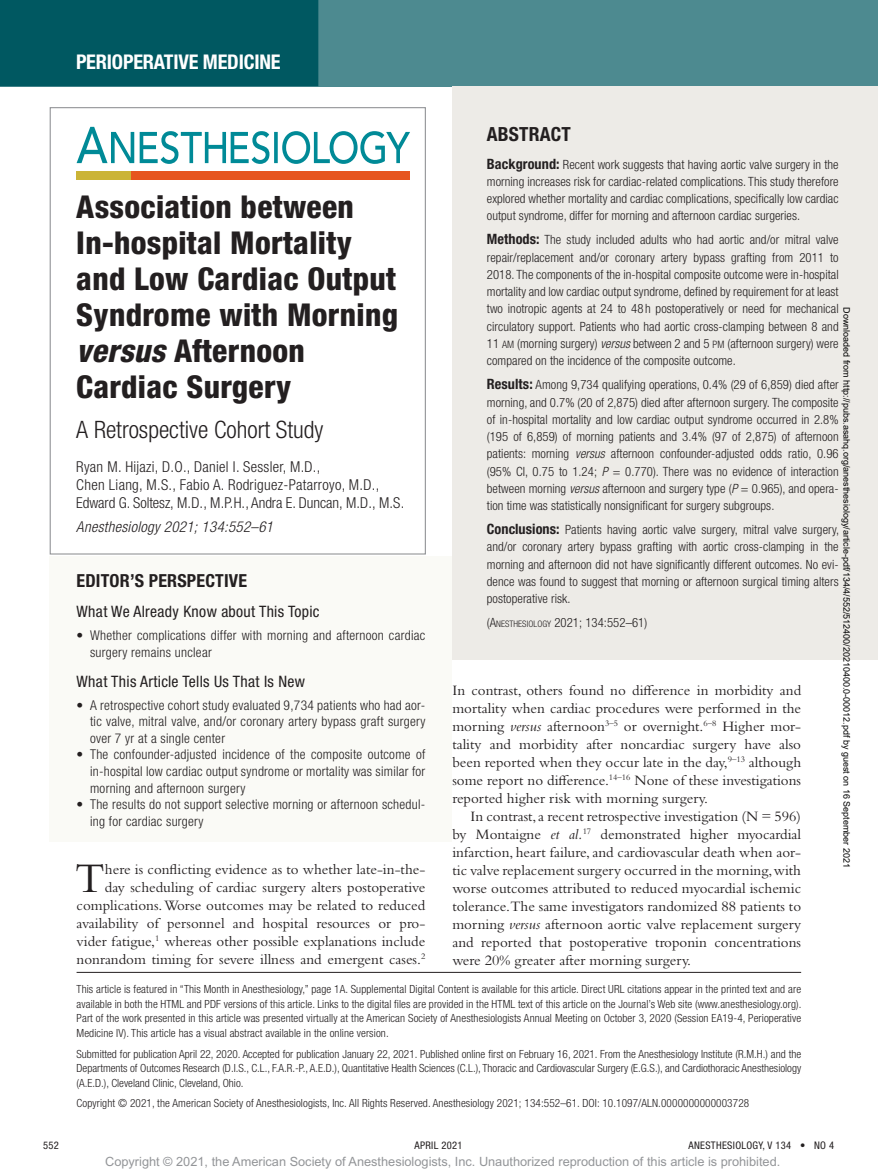
<style>
.page{position:relative;width:878px;height:1175px;background:#fff}
.page>*{position:absolute;margin:0;border:0;box-sizing:border-box;transform-origin:0 0}
.t1{font:43.95px "Bembo Std";color:#231f20}
.t2{font:800 condensed 31.5px/36px "Helvetica Neue LT Std";letter-spacing:.01em;color:#231f20}
.t3{font:300 condensed 24px "Helvetica Neue LT Std";color:#231f20}
.t4{font:700 condensed 20.25px "Helvetica Neue LT Std";letter-spacing:-.01em;color:#fff}
.t5{font:700 condensed 19.5px "Helvetica Neue LT Std";color:#231f20}
.t6{font:700 condensed 18px "Helvetica Neue LT Std";color:#231f20}
.t7{font:condensed 15.75px "Helvetica Neue LT Std";letter-spacing:.02em;color:#231f20}
.t8{font:15px/18px "Bembo Std";color:#231f20;text-align:justify}
.t9{font:300 condensed 15px/18px "Helvetica Neue LT Std";letter-spacing:.02em;color:#231f20}
.t10{font:italic 300 condensed 15px "Helvetica Neue LT Std";letter-spacing:.02em;color:#231f20}
.t11{font:300 condensed 13.5px/16.5px "Helvetica Neue LT Std";letter-spacing:.02em;color:#231f20}
.t12{font:300 condensed 12.75px/17.2px "Helvetica Neue LT Std";letter-spacing:.005em;color:#231f20;text-align:justify}
.t13{font:12.75px "Arial MT Std";color:#939598}
.t14{font:300 condensed 11.25px/14.7px "Helvetica Neue LT Std";letter-spacing:.01em;color:#231f20;text-align:justify}
.t15{font:condensed 10.5px "Helvetica Neue LT Std";letter-spacing:.03em;color:#231f20}
.t16{font:9px "Arial";color:#000}
.s1{font-style:italic}
.s2{font-weight:700;font-size:14.25px}
.s3{font-family:"Helvetica Neue LT Std Lt Cn SC800";font-weight:400;font-stretch:normal;font-size:10.2px}
.s4{font-size:9px}
</style>
<div class="page">
<div style="left:0;top:0;width:878px;height:86px;background:#4d8a90"></div>
<div style="left:0;top:0;width:318px;height:86px;background:#005861"></div>
<div style="left:124px;top:171px;width:286px;height:8px;background:#e6551f"></div>
<div style="left:77px;top:171px;width:54px;height:8px;background:#cbb437"></div>
<svg style="left:77px;top:127px;width:333px;height:37px"></svg>
<div style="left:452px;top:86px;width:426px;height:89px;background:#edebe7"></div>
<div style="left:452px;top:118px;width:426px;height:135px;background:#edebe7"></div>
<div style="left:452px;top:194px;width:426px;height:204px;background:#edebe7"></div>
<div style="left:452px;top:338px;width:426px;height:205px;background:#edebe7"></div>
<div style="left:452px;top:483px;width:426px;height:153px;background:#edebe7"></div>
<div style="left:452px;top:577px;width:426px;height:83px;background:#edebe7"></div>
<hr style="left:77px;top:972px;width:724px;height:1px;background:#231f20">
<div style="left:50px;top:556px;width:402px;height:49px;background:#fafaf6"></div>
<div style="left:50px;top:590px;width:402px;height:82px;background:#fafaf6"></div>
<div style="left:50px;top:660px;width:402px;height:99px;background:#fafaf6"></div>
<div style="left:50px;top:759px;width:402px;height:82px;background:#fafaf6"></div>
<h3 class="t4" style="left:76px;top:49px;width:206px">Perioperative Medicine</h3>
<h2 class="t2" style="left:76px;top:188px;width:323px">Association between<br>In-hospital Mortality and Low Cardiac Output<br>Syndrome with Morning <span class="s1">versus</span> Afternoon<br>Cardiac Surgery</h2>
<h3 class="t3" style="left:76px;top:416px;width:248px">A Retrospective Cohort Study</h3>
<p class="t9" style="left:76px;top:457px;width:329px">Ryan M. Hijazi, D.O., Daniel I. Sessler, M.D.,<br>Chen Liang, M.S., Fabio A. Rodriguez-Patarroyo, M.D.,<br>Edward G. Soltesz, M.D., M.P.H., Andra E. Duncan, M.D., M.S.</p>
<p class="t10" style="left:76px;top:518px;width:198px">Anesthesiology 2021; 134:552–61</p>
<h3 class="t6" style="left:77px;top:569px;width:10px">EDITOR</h3>
<h3 class="t6" style="left:130px;top:569px;width:76px">’S PERSPECTIVE</h3>
<p class="t7" style="left:77px;top:602px;width:244px">What We Already Know about This Topic</p>
<p class="t11" style="left:90px;top:627px;width:337px;text-indent:-14px">• Whether complications differ with morning and afternoon cardiac surgery remains unclear</p>
<p class="t7" style="left:77px;top:672px;width:230px">What This Article Tells Us That Is New</p>
<p class="t11" style="left:90px;top:697px;width:337px;text-align:justify;text-indent:-14px">• A retrospective cohort study evaluated 9,734 patients who had aor&shy;tic valve, mitral valve, and/or coronary artery bypass graft surgery over 7 yr at a single center</p>
<p class="t11" style="left:90px;top:746px;width:337px;text-align:justify;text-indent:-14px">• The confounder-adjusted incidence of the composite outcome of in-hospital low cardiac output syndrome or mortality was similar for morning and afternoon surgery</p>
<p class="t11" style="left:90px;top:796px;width:337px;text-indent:-14px">• The results do not support selective morning or afternoon schedul&shy;ing for cardiac surgery</p>
<h1 class="t1" style="left:75px;top:852px;width:31px">T</h1>
<p class="t8" style="left:77px;top:859px;width:350px;text-align:right">here is conflicting evidence as to whether late-in-the-<br>day scheduling of cardiac surgery alters postoperative complications. Worse outcomes may be related to reduced availability of personnel and hospital resources or pro&shy;vider fatigue,<sup>1</sup> whereas other possible explanations include nonrandom timing for severe illness and emergent cases.<sup>2</sup></p>
<h3 class="t5" style="left:487px;top:122px;width:44px">ABSTRACT</h3>
<p class="t12" style="left:487px;top:155px;width:353px"><span class="s2">Background:</span> Recent work suggests that having aortic valve surgery in the morning increases risk for cardiac-related complications. This study therefore explored whether mortality and cardiac complications, specifically low cardiac output syndrome, differ for morning and afternoon cardiac surgeries.</p>
<p class="t12" style="left:487px;top:231px;width:353px"><span class="s2">Methods:</span> The study included adults who had aortic and/or mitral valve repair/replacement and/or coronary artery bypass grafting from 2011 to 2018. The components of the in-hospital composite outcome were in-hospital mortality and low cardiac output syndrome, defined by requirement for at least two inotropic agents at 24 to 48 h postoperatively or need for mechanical circulatory support. Patients who had aortic cross-clamping between 8 and 11 <span class="s3">AM</span> (morning surgery) <span class="s1">versus</span> between 2 and 5 <span class="s3">PM</span> (afternoon surgery) were compared on the incidence of the composite outcome.</p>
<p class="t12" style="left:487px;top:376px;width:353px"><span class="s2">Results:</span> Among 9,734 qualifying operations, 0.4% (29 of 6,859) died after morning, and 0.7% (20 of 2,875) died after afternoon surgery. The composite of in-hospital mortality and low cardiac output syndrome occurred in 2.8% (195 of 6,859) of morning patients and 3.4% (97 of 2,875) of afternoon patients: morning <span class="s1">versus</span> afternoon confounder-adjusted odds ratio, 0.96 (95% CI, 0.75 to 1.24; <span class="s1">P</span> = 0.770). There was no evidence of interaction between morning <span class="s1">versus</span> afternoon and surgery type (<span class="s1">P</span> = 0.965), and opera&shy;tion time was statistically nonsignificant for surgery subgroups.</p>
<p class="t12" style="left:487px;top:521px;width:354px"><span class="s2">Conclusions:</span> Patients having aortic valve surgery, mitral valve surgery, and/or coronary artery bypass grafting with aortic cross-clamping in the morning and afternoon did not have significantly different outcomes. No evi&shy;dence was found to suggest that morning or afternoon surgical timing alters postoperative risk.</p>
<p class="t12" style="left:487px;top:614px;width:162px">(A<span class="s4">NESTHESIOLOGY</span> 2021; 134:552–61)</p>
<p class="t16" style="left:850px;top:307px;width:562px;rotate:90deg">Downloaded from http://pubs.asahq.org/anesthesiology/article-pdf/134/4/552/512400/20210400.0-00012.pdf by guest on 16 September 2021</p>
<p class="t8" style="left:452px;top:681px;width:350px">In contrast, others found no difference in morbidity and mortality when cardiac procedures were performed in the morning <span class="s1">versus</span> afternoon<sup>3–5</sup> or overnight.<sup>6–8</sup> Higher mor&shy;tality and morbidity after noncardiac surgery have also been reported when they occur late in the day,<sup>9–13</sup> although some report no difference.<sup>14–16</sup> None of these investigations reported higher risk with morning surgery.</p>
<p class="t8" style="left:452px;top:807px;width:350px;text-indent:18px">In contrast, a recent retrospective investigation (N = 596) by Montaigne <span class="s1">et al.</span><sup>17</sup> demonstrated higher myocardial infarction, heart failure, and cardiovascular death when aor&shy;tic valve replacement surgery occurred in the morning, with worse outcomes attributed to reduced myocardial ischemic tolerance.The same investigators randomized 88 patients to morning <span class="s1">versus</span> afternoon aortic valve replacement surgery and reported that postoperative troponin concentrations were 20% greater after morning surgery.</p>
<p class="t14" style="left:77px;top:981px;width:726px">This article is featured in “This Month in Anesthesiology,” page 1A. Supplemental Digital Content is available for this article. Direct URL citations appear in the printed text and are available in both the HTML and PDF versions of this article. Links to the digital files are provided in the HTML text of this article on the Journal’s Web site (www.anesthesiology.org).<br>Part of the work presented in this article was presented virtually at the American Society of Anesthesiologists Annual Meeting on October 3, 2020 (Session EA19-4, Perioperative Medicine IV). This article has a visual abstract available in the online version.</p>
<p class="t14" style="left:77px;top:1046px;width:726px">Submitted for publication April 22, 2020. Accepted for publication January 22, 2021. Published online first on February 16, 2021. From the Anesthesiology Institute (R.M.H.) and the Departments of Outcomes Research (D.I.S., C.L., F.A.R.-P., A.E.D.), Quantitative Health Sciences (C.L.), Thoracic and Cardiovascular Surgery (E.G.S.), and Cardiothoracic Anesthesiology (A.E.D.), Cleveland Clinic, Cleveland, Ohio.</p>
<p class="t14" style="left:77px;top:1096px;width:674px">Copyright © 2021, the American Society of Anesthesiologists, Inc. All Rights Reserved. Anesthesiology 2021; 134:552–61. DOI: 10.1097/ALN.0000000000003728</p>
<p class="t15" style="left:43px;top:1139px;width:17px">552</p>
<p class="t15" style="left:414px;top:1139px;width:50px">April 2021</p>
<p class="t15" style="left:688px;top:1139px;width:147px">ANESTHESIOLOGY, V 134 • NO 4</p>
<p class="t13" style="left:105px;top:1154px;width:676px">Copyright © 2021, the American Society of Anesthesiologists, Inc. Unauthorized reproduction of this article is prohibited.</p>
</div>
